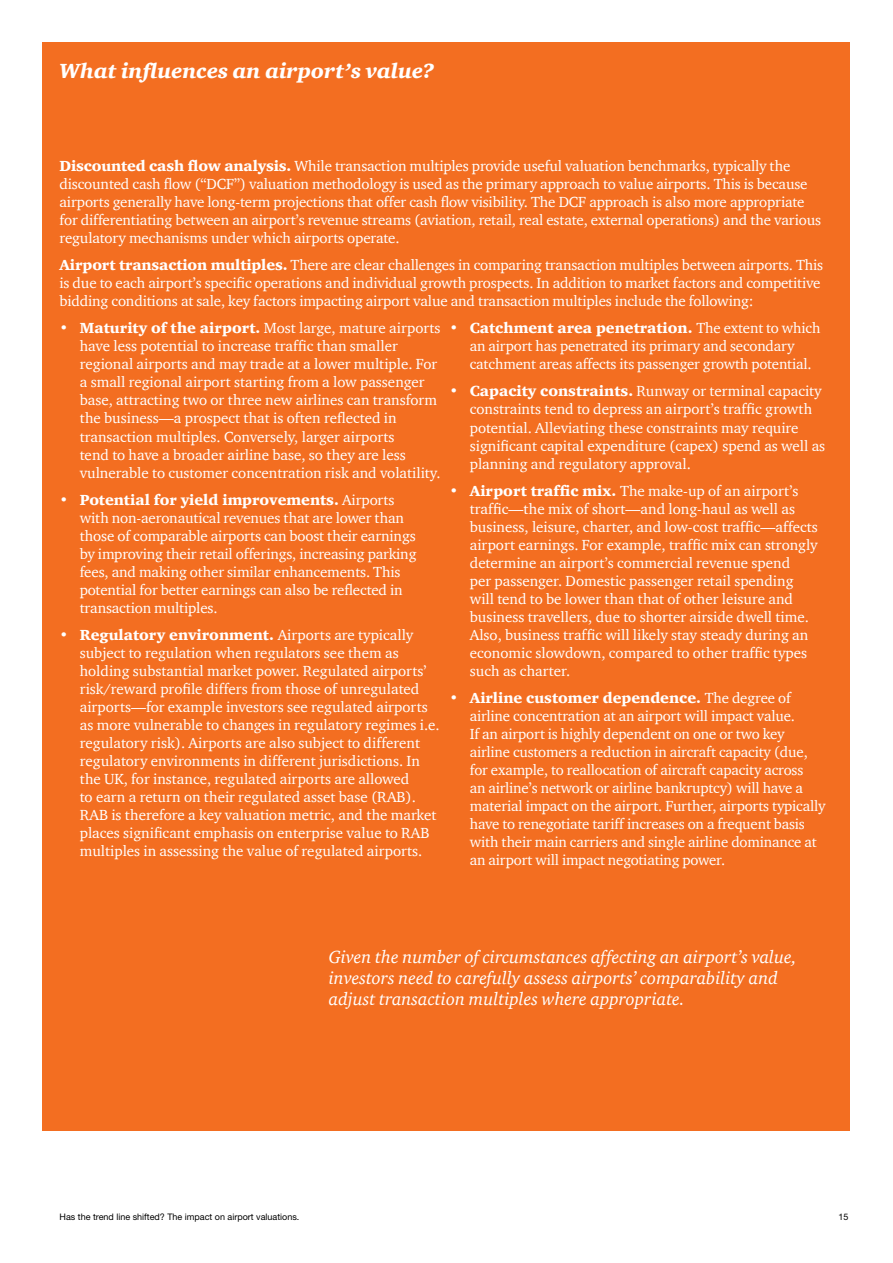
<style>
.page{position:relative;width:893px;height:1263px;background:#fff}
.page>*{position:absolute;margin:0;border:0;box-sizing:border-box;transform-origin:0 0}
.t1{font:italic 900 21px "ITC Charter Com";color:#fff}
.t2{font:italic 18px/21px "ITC Charter Com";color:#fff}
.t3{font:15px/18px "ITC Charter Com";letter-spacing:-.005em;color:#fff}
.t4{font:9px "Helvetica Neue";color:#000}
.s1{font-weight:900}
</style>
<div class="page">
<div style="left:43px;top:43px;width:807px;height:1088px;background:#f36e21"></div>
<h1 class="t1" style="left:60px;top:58px;width:376px">What influences an airport’s value?</h1>
<p class="t3" style="left:60px;top:157px;width:763px"><span class="s1">Discounted cash flow analysis.</span> While transaction multiples provide useful valuation benchmarks, typically the discounted cash flow (“DCF”) valuation methodology is used as the primary approach to value airports. This is because airports generally have long-term projections that offer cash flow visibility. The DCF approach is also more appropriate for differentiating between an airport’s revenue streams (aviation, retail, real estate, external operations) and the various regulatory mechanisms under which airports operate.</p>
<p class="t3" style="left:60px;top:256px;width:765px"><span class="s1">Airport transaction multiples.</span> There are clear challenges in comparing transaction multiples between airports. This is due to each airport’s specific operations and individual growth prospects. In addition to market factors and competitive bidding conditions at sale, key factors impacting airport value and transaction multiples include the following:</p>
<p class="t3" style="left:80px;top:319px;width:362px;text-indent:-20px"><span class="s1">• Maturity of the airport.</span> Most large, mature airports have less potential to increase traffic than smaller regional airports and may trade at a lower multiple. For a small regional airport starting from a low passenger base, attracting two or three new airlines can transform the business—a prospect that is often reflected in transaction multiples. Conversely, larger airports<br>tend to have a broader airline base, so they are less vulnerable to customer concentration risk and volatility.</p>
<p class="t3" style="left:80px;top:490px;width:338px;text-indent:-20px"><span class="s1">• Potential for yield improvements.</span> Airports with non-aeronautical revenues that are lower than those of comparable airports can boost their earnings by improving their retail offerings, increasing parking fees, and making other similar enhancements. This potential for better earnings can also be reflected in transaction multiples.</p>
<p class="t3" style="left:80px;top:625px;width:361px;text-indent:-20px"><span class="s1">• Regulatory environment.</span> Airports are typically subject to regulation when regulators see them as holding substantial market power. Regulated airports’ risk/reward profile differs from those of unregulated airports—for example investors see regulated airports as more vulnerable to changes in regulatory regimes i.e. regulatory risk). Airports are also subject to different regulatory environments in different jurisdictions. In the UK, for instance, regulated airports are allowed<br>to earn a return on their regulated asset base (RAB).<br>RAB is therefore a key valuation metric, and the market places significant emphasis on enterprise value to RAB multiples in assessing the value of regulated airports.</p>
<p class="t3" style="left:470px;top:319px;width:352px;text-indent:-20px"><span class="s1">• Catchment area penetration.</span> The extent to which an airport has penetrated its primary and secondary catchment areas affects its passenger growth potential.</p>
<p class="t3" style="left:470px;top:382px;width:357px;text-indent:-20px"><span class="s1">• Capacity constraints.</span> Runway or terminal capacity constraints tend to depress an airport’s traffic growth potential. Alleviating these constraints may require significant capital expenditure (capex) spend as well as planning and regulatory approval.</p>
<p class="t3" style="left:470px;top:481px;width:350px;text-indent:-20px"><span class="s1">• Airport traffic mix.</span> The make-up of an airport’s traffic—the mix of short—and long-haul as well as business, leisure, charter, and low-cost traffic—affects airport earnings. For example, traffic mix can strongly determine an airport’s commercial revenue spend<br>per passenger. Domestic passenger retail spending will tend to be lower than that of other leisure and business travellers, due to shorter airside dwell time.<br>Also, business traffic will likely stay steady during an economic slowdown, compared to other traffic types such as charter.</p>
<p class="t3" style="left:470px;top:688px;width:357px;text-indent:-20px"><span class="s1">• Airline customer dependence.</span> The degree of airline concentration at an airport will impact value.<br>If an airport is highly dependent on one or two key airline customers a reduction in aircraft capacity (due, for example, to reallocation of aircraft capacity across<br>an airline’s network or airline bankruptcy) will have a material impact on the airport. Further, airports typically have to renegotiate tariff increases on a frequent basis with their main carriers and single airline dominance at an airport will impact negotiating power.</p>
<p class="t2" style="left:329px;top:946px;width:469px">Given the number of circumstances affecting an airport’s value, investors need to carefully assess airports’ comparability and adjust transaction multiples where appropriate.</p>
<p class="t4" style="left:60px;top:1212px;width:241px">Has the trend line shifted? The impact on airport valuations.</p>
<p class="t4" style="left:839px;top:1212px;width:12px">15</p>
</div>
